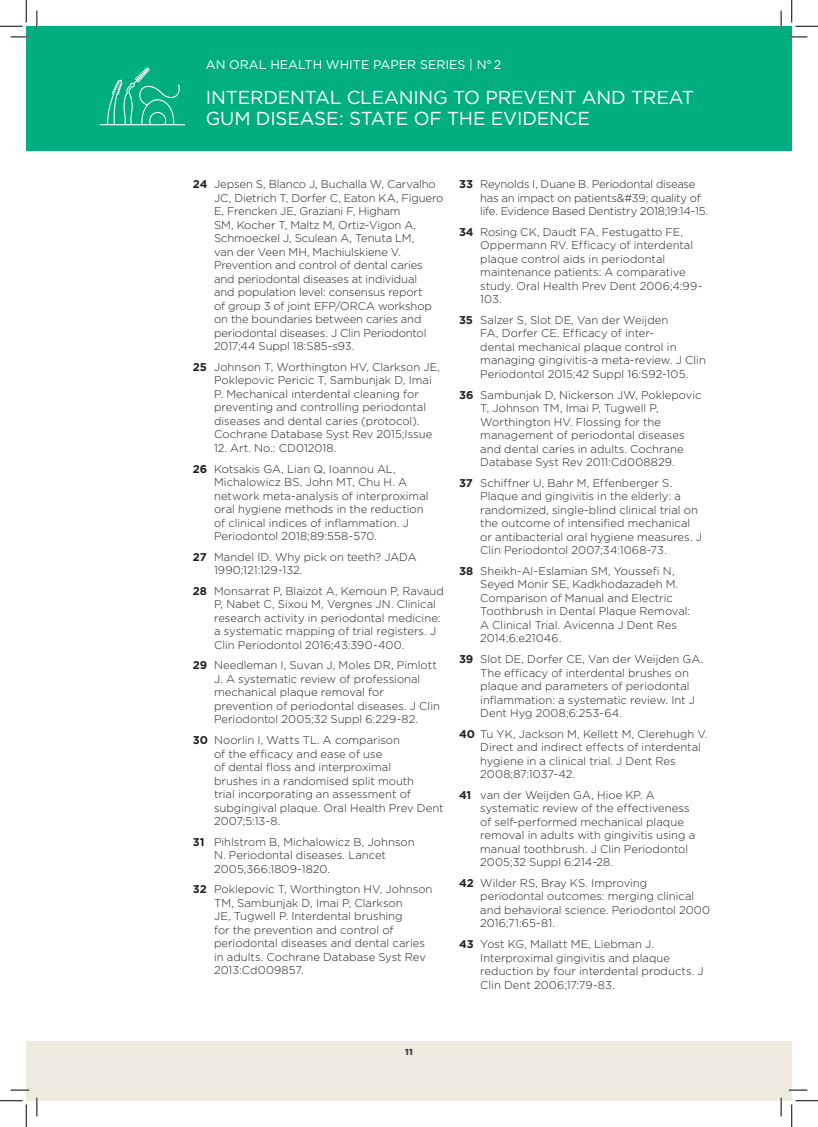
<style>
.page{position:relative;width:818px;height:1127px;background:#fff}
.page>*{position:absolute;margin:0;border:0;box-sizing:border-box;transform-origin:0 0}
.t1{font:18.75px/21.2px "Gotham HTF";letter-spacing:-.01em;color:#fff}
.t2{font:12.5px "Gotham HTF";color:#fff}
.t3{font:300 11.25px/13.5px "Gotham HTF";color:#231f20}
.t4{font:300 11.25px/13.5px "Gotham HTF";letter-spacing:-.02em;color:#231f20}
.t5{font:900 8.75px "Gotham HTF";color:#3e3e3f}
.s1{font-weight:700}
</style>
<div class="page">
<div style="left:26px;top:26px;width:766px;height:124px;background:#00ae80"></div>
<div style="left:26px;top:1041px;width:766px;height:59px;background:#efeae0"></div>
<svg style="left:100px;top:67px;width:85px;height:58px"></svg>
<svg style="left:11px;top:36px;width:18px;height:2px"></svg>
<svg style="left:788px;top:36px;width:19px;height:2px"></svg>
<svg style="left:11px;top:1089px;width:18px;height:1px"></svg>
<svg style="left:788px;top:1089px;width:19px;height:1px"></svg>
<svg style="left:36px;top:11px;width:2px;height:18px"></svg>
<svg style="left:36px;top:1097px;width:2px;height:18px"></svg>
<svg style="left:780px;top:11px;width:2px;height:18px"></svg>
<svg style="left:780px;top:1097px;width:2px;height:18px"></svg>
<svg style="left:0;top:0;width:27px;height:27px"></svg>
<svg style="left:0;top:1100px;width:27px;height:26px"></svg>
<svg style="left:791px;top:0;width:27px;height:27px"></svg>
<svg style="left:791px;top:1100px;width:27px;height:26px"></svg>
<p class="t2" style="left:206px;top:58px;width:297px">AN ORAL HEALTH WHITE PAPER SERIES | N°2</p>
<h1 class="t1" style="left:206px;top:86px;width:489px">INTERDENTAL CLEANING TO PREVENT AND TREAT<br>GUM DISEASE: STATE OF THE EVIDENCE</h1>
<p class="t3" style="left:214px;top:177px;width:231px;text-indent:-21px"><span class="s1">24</span> Jepsen S, Blanco J, Buchalla W, Carvalho JC, Dietrich T, Dorfer C, Eaton KA, Figuero E, Frencken JE, Graziani F, Higham<br>SM, Kocher T, Maltz M, Ortiz-Vigon A, Schmoeckel J, Sculean A, Tenuta LM,<br>van der Veen MH, Machiulskiene V.<br>Prevention and control of dental caries and periodontal diseases at individual<br>and population level: consensus report<br>of group 3 of joint EFP/ORCA workshop on the boundaries between caries and periodontal diseases. J Clin Periodontol 2017;44 Suppl 18:S85-s93.</p>
<p class="t3" style="left:214px;top:360px;width:227px;text-indent:-21px"><span class="s1">25</span> Johnson T, Worthington HV, Clarkson JE, Poklepovic Pericic T, Sambunjak D, Imai P. Mechanical interdental cleaning for preventing and controlling periodontal diseases and dental caries (protocol).<br>Cochrane Database Syst Rev 2015;Issue</p>
<p class="t3" style="left:193px;top:437px;width:204px;line-height:20.6px;text-indent:21px">12. Art. No.: CD012018.<br><span class="s1">26</span> Kotsakis GA, Lian Q, Ioannou AL,</p>
<p class="t3" style="left:214px;top:475px;width:216px">Michalowicz BS, John MT, Chu H. A network meta-analysis of interproximal oral hygiene methods in the reduction of clinical indices of inflammation. J Periodontol 2018;89:558-570.</p>
<p class="t3" style="left:214px;top:549px;width:204px;text-indent:-21px"><span class="s1">27</span> Mandel ID. Why pick on teeth? JADA<br>1990;121:129-132.</p>
<p class="t3" style="left:214px;top:583px;width:231px;text-indent:-21px"><span class="s1">28</span> Monsarrat P, Blaizot A, Kemoun P, Ravaud P, Nabet C, Sixou M, Vergnes JN. Clinical research activity in periodontal medicine: a systematic mapping of trial registers. J Clin Periodontol 2016;43:390-400.</p>
<p class="t3" style="left:214px;top:658px;width:227px;text-indent:-21px"><span class="s1">29</span> Needleman I, Suvan J, Moles DR, Pimlott J. A systematic review of professional mechanical plaque removal for prevention of periodontal diseases. J Clin Periodontol 2005;32 Suppl 6:229-82.</p>
<p class="t3" style="left:214px;top:733px;width:231px;text-indent:-21px"><span class="s1">30</span> Noorlin I, Watts TL. A comparison<br>of the efficacy and ease of use<br>of dental floss and interproximal<br>brushes in a randomised split mouth<br>trial incorporating an assessment of subgingival plaque. Oral Health Prev Dent<br>2007;5:13-8.</p>
<p class="t3" style="left:214px;top:834px;width:202px;text-indent:-21px"><span class="s1">31</span> Pihlstrom B, Michalowicz B, Johnson<br>N. Periodontal diseases. Lancet<br>2005;366:1809-1820.</p>
<p class="t3" style="left:214px;top:882px;width:220px;text-indent:-21px"><span class="s1">32</span> Poklepovic T, Worthington HV, Johnson TM, Sambunjak D, Imai P, Clarkson<br>JE, Tugwell P. Interdental brushing<br>for the prevention and control of periodontal diseases and dental caries in adults. Cochrane Database Syst Rev 2013:Cd009857.</p>
<p class="t4" style="left:480px;top:177px;width:229px;text-indent:-21px"><span class="s1">33</span> Reynolds I, Duane B. Periodontal disease has an impact on patients&amp;#39; quality of life. Evidence Based Dentistry 2018;19:14-15.</p>
<p class="t3" style="left:480px;top:225px;width:223px;text-indent:-21px"><span class="s1">34</span> Rosing CK, Daudt FA, Festugatto FE,<br>Oppermann RV. Efficacy of interdental plaque control aids in periodontal maintenance patients: A comparative study. Oral Health Prev Dent 2006;4:99-<br>103.</p>
<p class="t3" style="left:480px;top:313px;width:227px;text-indent:-21px"><span class="s1">35</span> Salzer S, Slot DE, Van der Weijden<br>FA, Dorfer CE. Efficacy of inter-<br>dental mechanical plaque control in managing gingivitis-a meta-review. J Clin Periodontol 2015;42 Suppl 16:S92-105.</p>
<p class="t3" style="left:480px;top:387px;width:223px;text-indent:-21px"><span class="s1">36</span> Sambunjak D, Nickerson JW, Poklepovic T, Johnson TM, Imai P, Tugwell P, Worthington HV. Flossing for the management of periodontal diseases and dental caries in adults. Cochrane Database Syst Rev 2011:Cd008829.</p>
<p class="t3" style="left:480px;top:475px;width:223px;text-indent:-21px"><span class="s1">37</span> Schiffner U, Bahr M, Effenberger S.<br>Plaque and gingivitis in the elderly: a randomized, single-blind clinical trial on the outcome of intensified mechanical or antibacterial oral hygiene measures. J Clin Periodontol 2007;34:1068-73.</p>
<p class="t3" style="left:480px;top:564px;width:211px;text-indent:-21px"><span class="s1">38</span> Sheikh-Al-Eslamian SM, Youssefi N,<br>Seyed Monir SE, Kadkhodazadeh M.<br>Comparison of Manual and Electric<br>Toothbrush in Dental Plaque Removal:<br>A Clinical Trial. Avicenna J Dent Res<br>2014;6:e21046.</p>
<p class="t3" style="left:480px;top:652px;width:225px;text-indent:-21px"><span class="s1">39</span> Slot DE, Dorfer CE, Van der Weijden GA.<br>The efficacy of interdental brushes on plaque and parameters of periodontal inflammation: a systematic review. Int J Dent Hyg 2008;6:253-64.</p>
<p class="t3" style="left:480px;top:726px;width:229px;text-indent:-21px"><span class="s1">40</span> Tu YK, Jackson M, Kellett M, Clerehugh V.<br>Direct and indirect effects of interdental hygiene in a clinical trial. J Dent Res 2008;87:1037-42.</p>
<p class="t3" style="left:480px;top:787px;width:216px;text-indent:-21px"><span class="s1">41</span> van der Weijden GA, Hioe KP. A systematic review of the effectiveness of self-performed mechanical plaque removal in adults with gingivitis using a manual toothbrush. J Clin Periodontol 2005;32 Suppl 6:214-28.</p>
<p class="t3" style="left:480px;top:875px;width:231px;text-indent:-21px"><span class="s1">42</span> Wilder RS, Bray KS. Improving periodontal outcomes: merging clinical and behavioral science. Periodontol 2000<br>2016;71:65-81.</p>
<p class="t3" style="left:480px;top:937px;width:225px;text-indent:-21px"><span class="s1">43</span> Yost KG, Mallatt ME, Liebman J.<br>Interproximal gingivitis and plaque reduction by four interdental products. J Clin Dent 2006;17:79-83.</p>
<p class="t5" style="left:405px;top:1046px;width:9px">11</p>
</div>
